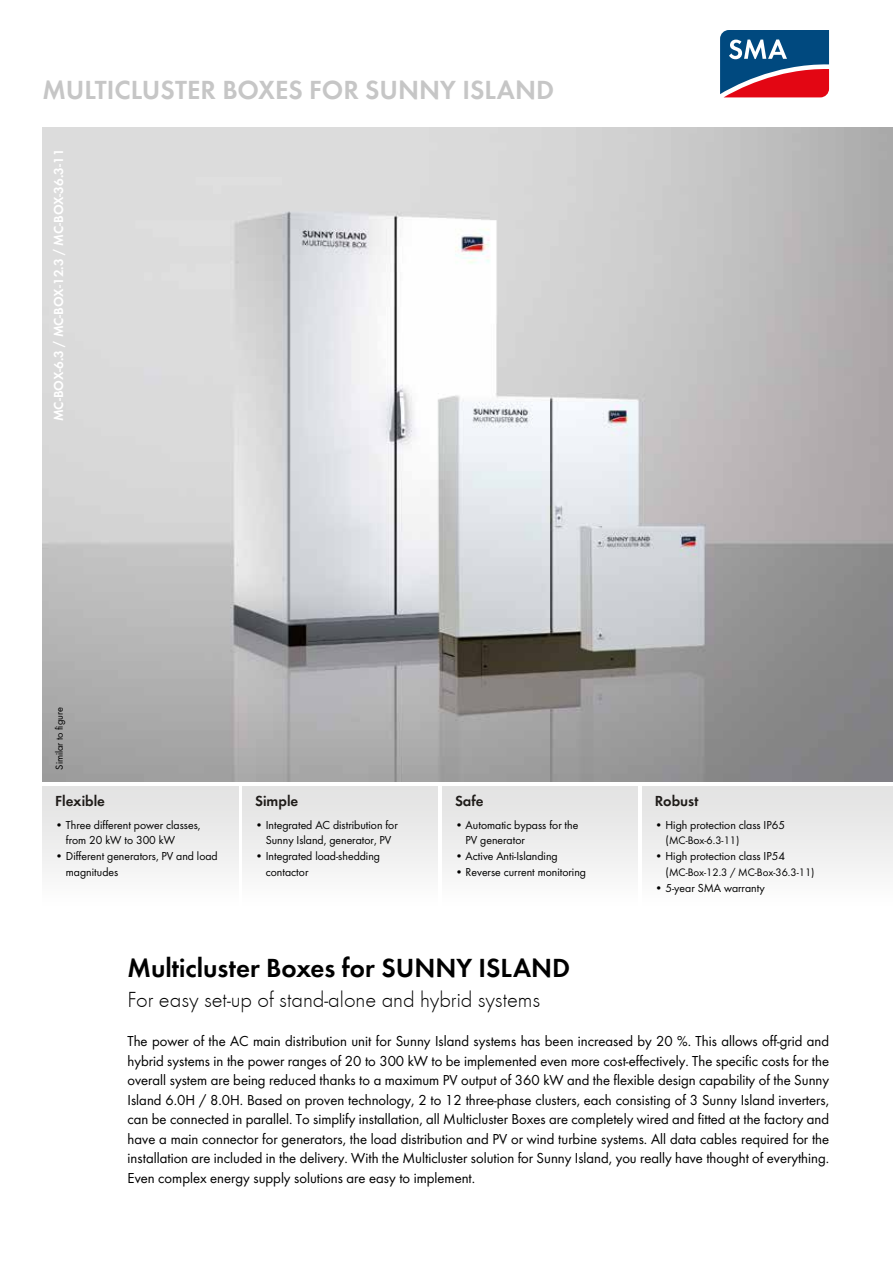
<style>
.page{position:relative;width:893px;height:1263px;background:#fff}
.page>*{position:absolute;margin:0;border:0;box-sizing:border-box;transform-origin:0 0}
.t1{font:600 27px "SMA Futura Global";color:#c6c6c6}
.t2{font:600 27px "SMA Futura Global";color:#000}
.t3{font:300 22.5px "SMA Futura Global";color:#000}
.t4{font:15px/19.5px "SMA Futura Global";color:#000;text-align:justify}
.t5{font:600 15px "SMA Futura Global";color:#1f1c19}
.t6{font:600 13.5px "SMA Futura Global";color:#fff}
.t7{font:12px/15.8px "SMA Futura Global";color:#000}
.t8{font:11.25px "SMA Futura Global";color:#000}
.t9{font:10.5px "SMA Futura Global";color:#000}
.s1{font-size:12px}
</style>
<div class="page">
<svg style="left:720px;top:30px;width:110px;height:68px"></svg>
<img style="left:43px;top:128px;width:850px;height:654px">
<div style="left:43px;top:787px;width:195px;height:119px;background:linear-gradient(to bottom,#e1e1e1,#fdfdfd)"></div>
<div style="left:242px;top:787px;width:196px;height:119px;background:linear-gradient(to bottom,#e1e1e1,#fdfdfd)"></div>
<div style="left:442px;top:787px;width:196px;height:119px;background:linear-gradient(to bottom,#e1e1e1,#fdfdfd)"></div>
<div style="left:642px;top:787px;width:251px;height:119px;background:linear-gradient(to bottom,#e1e1e1,#fdfdfd)"></div>
<h1 class="t1" style="left:43px;top:74px;width:513px">Multicluster Boxes for SUNNY ISLAND</h1>
<p class="t6" style="left:51px;top:194px;width:46px;rotate:-90deg">SI 5048</p>
<p class="t6" style="left:51px;top:421px;width:274px;rotate:-90deg">MC-Box-6.3 / MC-BOX-12.3 / MC-BOX-36.3-11</p>
<p class="t9" style="left:53px;top:770px;width:64px;rotate:-90deg">Similar to figure</p>
<p class="t5" style="left:55px;top:792px;width:51px">Flexible</p>
<p class="t7" style="left:66px;top:816px;width:136px;text-indent:-11px">• Three different power classes, from 20 kW to 300 kW</p>
<p class="t7" style="left:66px;top:848px;width:153px;text-indent:-11px">• Different generators, PV and load magnitudes</p>
<p class="t5" style="left:255px;top:792px;width:45px">Simple</p>
<p class="t7" style="left:255px;top:816px;width:144px;text-align:center">• Integrated AC distribution for<br>Sunny Island, generator, PV</p>
<p class="t7" style="left:266px;top:848px;width:116px;text-indent:-11px">• Integrated load-shedding contactor</p>
<p class="t5" style="left:455px;top:792px;width:30px">Safe</p>
<p class="t7" style="left:466px;top:816px;width:114px;text-indent:-11px">• Automatic bypass for the<br>PV generator</p>
<p class="t7" style="left:455px;top:848px;width:104px">• Active Anti-Islanding</p>
<p class="t7" style="left:455px;top:864px;width:133px">• Reverse current monitoring</p>
<p class="t5" style="left:655px;top:792px;width:45px">Robust</p>
<p class="t7" style="left:655px;top:816px;width:132px">• High protection class IP65</p>
<p class="t8" style="left:665px;top:834px;width:75px"><span class="s1">(</span>MC-B<span class="s1">o</span>x-6.3-11)</p>
<p class="t7" style="left:655px;top:848px;width:132px">• High protection class IP54</p>
<p class="t8" style="left:665px;top:865px;width:151px"><span class="s1">(</span>MC-Box-12.3 / MC-Box-36.3-11)</p>
<p class="t7" style="left:655px;top:879px;width:111px">• 5-year SMA warranty</p>
<h1 class="t2" style="left:128px;top:952px;width:444px">Multicluster Boxes for SUNNY ISLAND</h1>
<h2 class="t3" style="left:128px;top:986px;width:414px">For easy set-up of stand-alone and hybrid systems</h2>
<p class="t4" style="left:128px;top:1031px;width:703px">The power of the AC main distribution unit for Sunny Island systems has been increased by 20 %. This allows off-grid and hybrid systems in the power ranges of 20 to 300 kW to be implemented even more cost-effectively. The specific costs for the overall system are being reduced thanks to a maximum PV output of 360 kW and the flexible design capability of the Sunny Island 6.0H / 8.0H. Based on proven technology, 2 to 12 three-phase clusters, each consisting of 3 Sunny Island inverters, can be connected in parallel. To simplify installation, all Multicluster Boxes are completely wired and fitted at the factory and have a main connector for generators, the load distribution and PV or wind turbine systems. All data cables required for the installation are included in the delivery. With the Multicluster solution for Sunny Island, you really have thought of everything.<br>Even complex energy supply solutions are easy to implement.</p>
</div>
